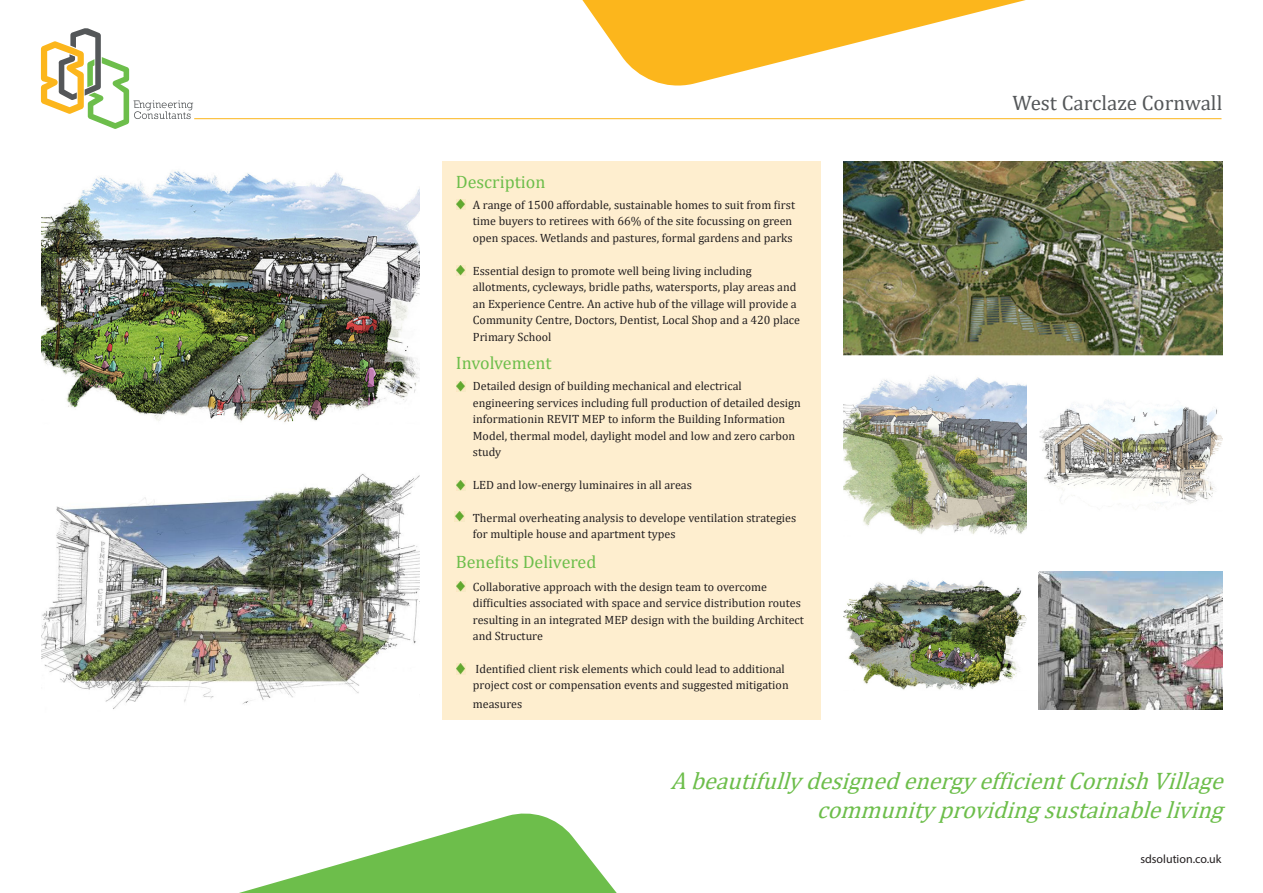
<style>
.page{position:relative;width:1263px;height:893px;background:#fff}
.page>*{position:absolute;margin:0;border:0;box-sizing:border-box;transform-origin:0 0}
.t1{font:italic 24px/28.8px "Cambria";color:#6dbe4b;text-align:right}
.t2{font:21px "Cambria";color:#545759}
.t3{font:18px "Cambria";color:#6dbe4b}
.t4{font:12px/16.5px "Cambria";color:#231f20}
.t5{font:12px "Myriad Pro";color:#231f20}
</style>
<div class="page">
<svg style="left:40px;top:0;width:986px;height:90px"></svg>
<hr style="left:194px;top:118px;width:1027px;height:1px;background:#fcb61c">
<svg style="left:239px;top:813px;width:378px;height:80px;fill:#6dbe4b"></svg>
<svg style="left:41px;top:28px;width:152px;height:101px"></svg>
<img style="left:843px;top:579px;width:183px;height:111px">
<div style="left:442px;top:161px;width:379px;height:559px;background:#feeecf"></div>
<svg style="left:456px;top:200px;width:9px;height:10px"></svg>
<svg style="left:456px;top:266px;width:9px;height:10px"></svg>
<svg style="left:456px;top:382px;width:9px;height:10px"></svg>
<svg style="left:456px;top:582px;width:9px;height:10px"></svg>
<svg style="left:456px;top:664px;width:9px;height:10px"></svg>
<img style="left:41px;top:171px;width:379px;height:252px">
<img style="left:844px;top:161px;width:378px;height:195px">
<img style="left:41px;top:473px;width:379px;height:236px">
<svg style="left:456px;top:480px;width:9px;height:10px"></svg>
<img style="left:844px;top:376px;width:182px;height:159px">
<img style="left:1040px;top:400px;width:182px;height:104px">
<img style="left:1039px;top:572px;width:183px;height:137px">
<svg style="left:455px;top:512px;width:9px;height:10px"></svg>
<p class="t3" style="left:456px;top:171px;width:91px">Description</p>
<p class="t4" style="left:473px;top:197px;width:324px">A range of 1500 affordable, sustainable homes to suit from first time buyers to retirees with 66% of the site focussing on green open spaces. Wetlands and pastures, formal gardens and parks</p>
<p class="t4" style="left:473px;top:262px;width:329px">Essential design to promote well being living including allotments, cycleways, bridle paths, watersports, play areas and an Experience Centre. An active hub of the village will provide a Community Centre, Doctors, Dentist, Local Shop and a 420 place Primary School</p>
<p class="t3" style="left:456px;top:352px;width:97px">Involvement</p>
<p class="t4" style="left:473px;top:378px;width:329px">Detailed design of building mechanical and electrical engineering services including full production of detailed design informationin REVIT MEP to inform the Building Information Model, thermal model, daylight model and low and zero carbon study</p>
<p class="t4" style="left:473px;top:477px;width:221px">LED and low-energy luminaires in all areas</p>
<p class="t4" style="left:473px;top:509px;width:325px">Thermal overheating analysis to develope ventilation strategies for multiple house and apartment types</p>
<p class="t3" style="left:456px;top:551px;width:142px">Benefits Delivered</p>
<p class="t4" style="left:473px;top:578px;width:332px">Collaborative approach with the design team to overcome difficulties associated with space and service distribution routes resulting in an integrated MEP design with the building Architect and Structure</p>
<p class="t4" style="left:473px;top:661px;width:317px">Identified client risk elements which could lead to additional project cost or compensation events and suggested mitigation</p>
<p class="t4" style="left:473px;top:695px;width:51px">measures</p>
<p class="t2" style="left:1012px;top:90px;width:211px">West Carclaze Cornwall</p>
<p class="t1" style="left:670px;top:766px;width:592px">AbeautifullydesignedenergyefficientCornishVillage communityprovidingsustainableliving</p>
<p class="t5" style="left:1140px;top:852px;width:83px">sdsolution.co.uk</p>
</div>
